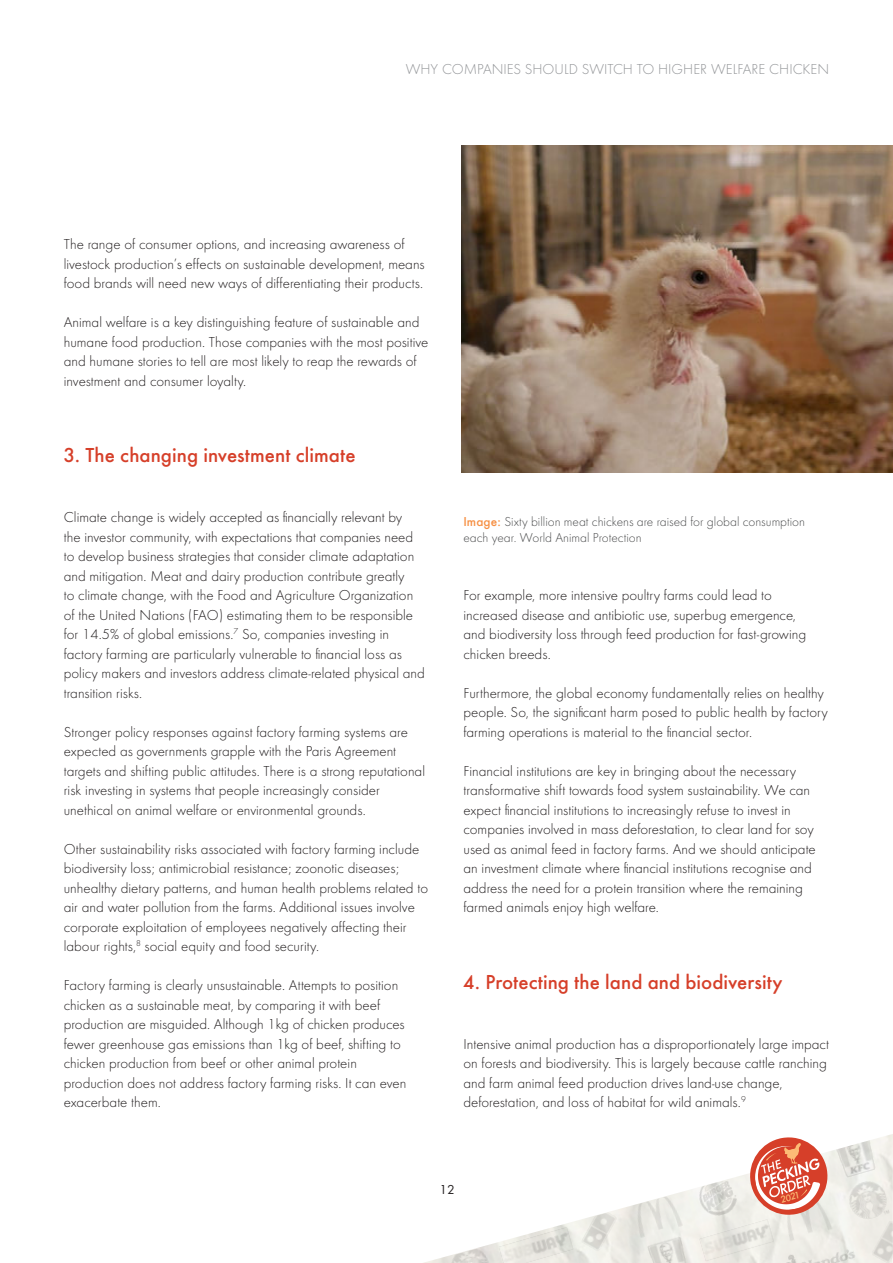
<style>
.page{position:relative;width:893px;height:1263px;background:#fff}
.page>*{position:absolute;margin:0;border:0;box-sizing:border-box;transform-origin:0 0}
.Pull_quote{font:500 21px "Futura Round";letter-spacing:.005em;color:#d63f29}
.Pull_quote-2{font:300 15px/19.5px "Futura Round";color:#231f20}
.Pull_quote-3{font:300 15px "Futura Round";color:#939598}
.Image_Caption{font:300 13.5px/16.5px "Futura Round";color:#4b4c4d}
.t1{font:13.5px "Futura Round";color:#231f20}
.t2{font:500 9.9px "Futura Round";color:#fcbb74}
.s1{font-weight:500;color:#f69044}
</style>
<div class="page">
<img style="left:424px;top:1134px;width:469px;height:129px">
<svg style="left:747px;top:1134px;width:83px;height:84px"></svg>
<img style="left:461px;top:145px;width:432px;height:328px">
<p class="Pull_quote-3" style="left:406px;top:59px;width:425px">WHY COMPANIES SHOULD SWITCH TO HIGHER WELFARE CHICKEN</p>
<p class="Pull_quote-2" style="left:64px;top:234px;width:362px">The range of consumer options, and increasing awareness of livestock production’s effects on sustainable development, means food brands will need new ways of differentiating their products.</p>
<p class="Pull_quote-2" style="left:64px;top:312px;width:366px">Animal welfare is a key distinguishing feature of sustainable and humane food production. Those companies with the most positive and humane stories to tell are most likely to reap the rewards of investment and consumer loyalty.</p>
<p class="Pull_quote" style="left:64px;top:440px;width:293px">3. The changing investment climate</p>
<p class="Pull_quote-2" style="left:64px;top:507px;width:363px">Climate change is widely accepted as financially relevant by<br>the investor community, with expectations that companies need to develop business strategies that consider climate adaptation and mitigation. Meat and dairy production contribute greatly<br>to climate change, with the Food and Agriculture Organization of the United Nations (FAO) estimating them to be responsible for 14.5% of global emissions.<sup>7</sup> So, companies investing in factory farming are particularly vulnerable to financial loss as policy makers and investors address climate-related physical and transition risks.</p>
<p class="Pull_quote-2" style="left:64px;top:721px;width:363px">Stronger policy responses against factory farming systems are expected as governments grapple with the Paris Agreement targets and shifting public attitudes. There is a strong reputational risk investing in systems that people increasingly consider unethical on animal welfare or environmental grounds.</p>
<p class="Pull_quote-2" style="left:64px;top:838px;width:366px">Other sustainability risks associated with factory farming include biodiversity loss; antimicrobial resistance; zoonotic diseases; unhealthy dietary patterns, and human health problems related to air and water pollution from the farms. Additional issues involve corporate exploitation of employees negatively affecting their labour rights,<sup>8</sup> social equity and food security.</p>
<p class="Pull_quote-2" style="left:64px;top:975px;width:344px">Factory farming is clearly unsustainable. Attempts to position chicken as a sustainable meat, by comparing it with beef production are misguided. Although 1kg of chicken produces fewer greenhouse gas emissions than 1kg of beef, shifting to chicken production from beef or other animal protein production does not address factory farming risks. It can even exacerbate them.</p>
<p class="Image_Caption" style="left:463px;top:513px;width:343px"><span class="s1">Image:</span> Sixty billion meat chickens are raised for global consumption each year. World Animal Protection</p>
<p class="Pull_quote-2" style="left:463px;top:585px;width:344px">For example, more intensive poultry farms could lead to increased disease and antibiotic use, superbug emergence, and biodiversity loss through feed production for fast-growing chicken breeds.</p>
<p class="Pull_quote-2" style="left:463px;top:682px;width:366px">Furthermore, the global economy fundamentally relies on healthy people. So, the significant harm posed to public health by factory farming operations is material to the financial sector.</p>
<p class="Pull_quote-2" style="left:463px;top:760px;width:354px">Financial institutions are key in bringing about the necessary transformative shift towards food system sustainability. We can expect financial institutions to increasingly refuse to invest in companies involved in mass deforestation, to clear land for soy used as animal feed in factory farms. And we should anticipate an investment climate where financial institutions recognise and address the need for a protein transition where the remaining farmed animals enjoy high welfare.</p>
<p class="Pull_quote" style="left:463px;top:966px;width:321px">4. Protecting the land and biodiversity</p>
<p class="Pull_quote-2" style="left:463px;top:1033px;width:367px">Intensive animal production has a disproportionately large impact on forests and biodiversity. This is largely because cattle ranching and farm animal feed production drives land-use change, deforestation, and loss of habitat for wild animals.<sup>9</sup></p>
<p class="t1" style="left:439px;top:1180px;width:17px">12</p>
<p class="t2" style="left:778px;top:1193px;width:20px;rotate:-18deg">2021</p>
</div>
